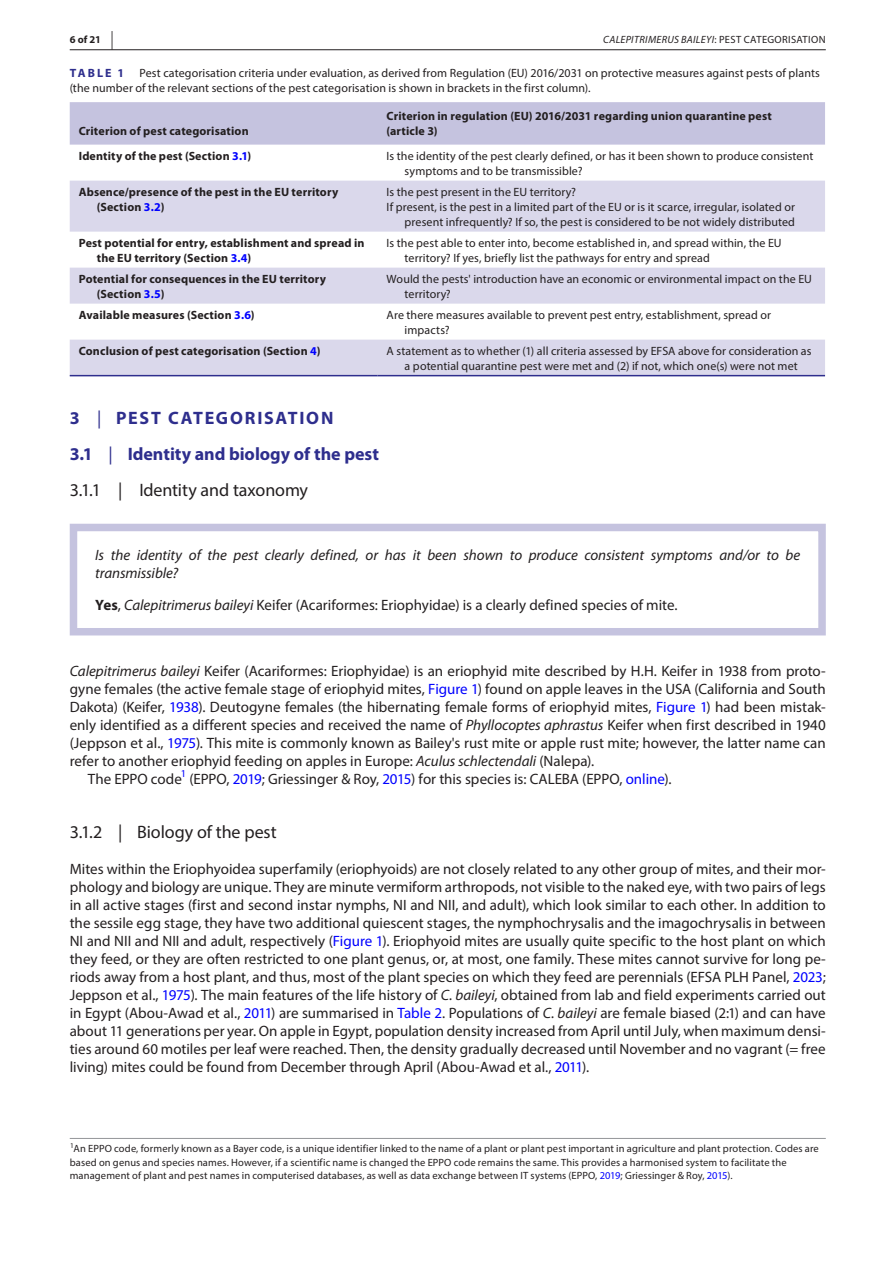
<style>
.page{position:relative;width:893px;height:1263px;background:#fff}
.page>*{position:absolute;margin:0;border:0;box-sizing:border-box;transform-origin:0 0}
.t1{font:700 18px/36px "Myriad Pro";color:#2e2e8d}
.t2{font:18px "Myriad Pro";letter-spacing:-.005em;color:#231f20}
.t3{font:15px/18px "Myriad Pro";color:#231f20;text-align:justify}
.t4{font:italic 15px/18px "Myriad Pro";color:#231f20}
.t5{font:12px/15px "Myriad Pro";letter-spacing:.01em;color:#231f20}
.t6{font:700 12px/15px "Myriad Pro";letter-spacing:.01em;color:#231f20}
.t7{font:700 12px "Myriad Pro";letter-spacing:.165em;color:#2e2e8d}
.t8{font:10.5px/13.5px "Myriad Pro";letter-spacing:.01em;color:#231f20}
.t9{font:italic 10.5px "Myriad Pro";letter-spacing:.025em;color:#231f20}
.t10{font:700 10.5px "Myriad Pro";color:#231f20}
.t11{font:10.5px "Myriad Pro";color:#00f}
.s1{font-size:18.6px}
.s2{font-style:normal}
.s3{color:#00f}
.s4{font-weight:400}
.s5{font-weight:400;color:#231f20}
.s6{font-weight:700}
.s7{font-style:italic}
</style>
<div class="page">
<hr style="left:70px;top:49px;width:756px;height:1px;background:#231f20">
<hr style="left:70px;top:1138px;width:756px;height:1px;background:#939598">
<div style="left:70px;top:102px;width:755px;height:43px;background:#c5c3df"></div>
<svg style="left:70px;top:181px;width:755px;height:194px;fill:#dad8eb"></svg>
<hr style="left:70px;top:375px;width:308px;height:1px;background:#2e2e8d">
<hr style="left:378px;top:375px;width:447px;height:1px;background:#2e2e8d">
<div style="left:70px;top:524px;width:756px;height:111px;border:8px solid #c5c3df"></div>
<p class="t10" style="left:70px;top:32px;width:45px">6 of 21 <span class="s1">|</span></p>
<p class="t9" style="left:603px;top:33px;width:224px">CALEPITRIMERUS BAILEYI<span class="s2">: PEST CATEGORISATION</span></p>
<p class="t5" style="left:70px;top:66px;width:752px;text-indent:70px">Pest categorisation criteria under evaluation, as derived from Regulation (EU) 2016/2031 on protective measures against pests of plants (the number of the relevant sections of the pest categorisation is shown in brackets in the first column).</p>
<p class="t6" style="left:79px;top:123px;width:171px">Criterion of pest categorisation</p>
<p class="t7" style="left:70px;top:66px;width:56px">TABLE 1</p>
<p class="t6" style="left:387px;top:108px;width:387px">Criterion in regulation (EU) 2016/2031 regarding union quarantine pest (article 3)</p>
<p class="t6" style="left:79px;top:148px;width:174px">Identity of the pest (Section <span class="s3">3.1</span>)</p>
<p class="t5" style="left:405px;top:148px;width:410px;text-indent:-18px">Is the identity of the pest clearly defined, or has it been shown to produce consistent symptoms and to be transmissible?</p>
<p class="t6" style="left:97px;top:184px;width:243px;text-indent:-18px">Absence/presence of the pest in the EU territory (Section <span class="s3">3.2</span>)</p>
<p class="t5" style="left:387px;top:184px;width:191px">Is the pest present in the EU territory?</p>
<p class="t5" style="left:387px;top:199px;width:410px">If present, is the pest in a limited part of the EU or is it scarce, irregular, isolated or</p>
<p class="t5" style="left:405px;top:214px;width:392px">present infrequently? If so, the pest is considered to be not widely distributed</p>
<p class="t6" style="left:97px;top:235px;width:269px;text-indent:-18px">Pest potential for entry, establishment and spread in the EU territory (Section <span class="s3">3.4</span>)</p>
<p class="t5" style="left:405px;top:235px;width:379px;text-indent:-18px">Is the pest able to enter into, become established in, and spread within, the EU territory? If yes, briefly list the pathways for entry and spread</p>
<p class="t6" style="left:97px;top:271px;width:231px;text-indent:-18px">Potential for consequences in the EU territory (Section <span class="s3">3.5</span>)</p>
<p class="t5" style="left:405px;top:271px;width:409px;text-indent:-18px">Would the pests' introduction have an economic or environmental impact on the EU territory?</p>
<p class="t6" style="left:79px;top:307px;width:177px">Available measures (Section <span class="s3">3.6</span>)</p>
<p class="t5" style="left:405px;top:307px;width:368px;text-indent:-18px">Are there measures available to prevent pest entry, establishment, spread or impacts?</p>
<p class="t6" style="left:79px;top:343px;width:243px">Conclusion of pest categorisation (Section <span class="s3">4</span>)</p>
<p class="t5" style="left:387px;top:343px;width:426px;text-align:center">A statement as to whether (1) all criteria assessed by EFSA above for consideration as a potential quarantine pest were met and (2) if not, which one(s) were not met</p>
<p class="t1" style="left:70px;top:399px;width:311px">3 <span class="s4">|</span> PEST CATEGORISATION<br>3.1 <span class="s4">|</span> Identity and biology of the pest<br><span class="s5">3.1.1 | Identity and taxonomy</span></p>
<p class="t4" style="left:95px;top:546px;width:707px">Is the identity of the pest clearly defined, or has it been shown to produce consistent symptoms and/or to be transmissible?</p>
<p class="t3" style="left:95px;top:596px;width:584px"><span class="s6">Yes</span>, <span class="s7">Calepitrimerus baileyi</span> Keifer (Acariformes: Eriophyidae) is a clearly defined species of mite.</p>
<p class="t3" style="left:70px;top:662px;width:758px"><span class="s7">Calepitrimerus baileyi</span> Keifer (Acariformes: Eriophyidae) is an eriophyid mite described by H.H. Keifer in 1938 from proto-</p>
<p class="t3" style="left:70px;top:680px;width:757px">gyne females (the active female stage of eriophyid mites, <span class="s3">Figure 1</span>) found on apple leaves in the USA (California and South</p>
<p class="t3" style="left:70px;top:698px;width:758px">Dakota) (Keifer, <span class="s3">1938</span>). Deutogyne females (the hibernating female forms of eriophyid mites, <span class="s3">Figure 1</span>) had been mistak-</p>
<p class="t3" style="left:70px;top:716px;width:758px">enly identified as a different species and received the name of <span class="s7">Phyllocoptes aphrastus</span> Keifer when first described in 1940</p>
<p class="t3" style="left:70px;top:734px;width:758px">(Jeppson et al., <span class="s3">1975</span>). This mite is commonly known as Bailey's rust mite or apple rust mite; however, the latter name can</p>
<p class="t3" style="left:70px;top:752px;width:526px">refer to another eriophyid feeding on apples in Europe: <span class="s7">Aculus schlectendali</span> (Nalepa).</p>
<p class="t3" style="left:88px;top:770px;width:96px">The EPPO code</p>
<p class="t11" style="left:181px;top:767px;width:7px">1</p>
<p class="t3" style="left:189px;top:770px;width:484px">(EPPO, <span class="s3">2019</span>; Griessinger &amp; Roy, <span class="s3">2015</span>) for this species is: CALEBA (EPPO, <span class="s3">online</span>).</p>
<p class="t2" style="left:70px;top:821px;width:208px">3.1.2 | Biology of the pest</p>
<p class="t3" style="left:70px;top:860px;width:758px">Mites within the Eriophyoidea superfamily (eriophyoids) are not closely related to any other group of mites, and their mor&shy;phology and biology are unique. They are minute vermiform arthropods, not visible to the naked eye, with two pairs of legs in all active stages (first and second instar nymphs, NI and NII, and adult), which look similar to each other. In addition to the sessile egg stage, they have two additional quiescent stages, the nymphochrysalis and the imagochrysalis in between NI and NII and NII and adult, respectively (<span class="s3">Figure 1</span>). Eriophyoid mites are usually quite specific to the host plant on which they feed, or they are often restricted to one plant genus, or, at most, one family. These mites cannot survive for long pe&shy;riods away from a host plant, and thus, most of the plant species on which they feed are perennials (EFSA PLH Panel, <span class="s3">2023</span>; Jeppson et al., <span class="s3">1975</span>). The main features of the life history of <span class="s7">C. baileyi</span>, obtained from lab and field experiments carried out in Egypt (Abou-Awad et al., <span class="s3">2011</span>) are summarised in <span class="s3">Table 2</span>. Populations of <span class="s7">C. baileyi</span> are female biased (2:1) and can have about 11 generations per year. On apple in Egypt, population density increased from April until July, when maximum densi&shy;ties around 60 motiles per leaf were reached. Then, the density gradually decreased until November and no vagrant (= free living) mites could be found from December through April (Abou-Awad et al., <span class="s3">2011</span>).</p>
<p class="t8" style="left:70px;top:1142px;width:751px"><sup>1</sup>An EPPO code, formerly known as a Bayer code, is a unique identifier linked to the name of a plant or plant pest important in agriculture and plant protection. Codes are based on genus and species names. However, if a scientific name is changed the EPPO code remains the same. This provides a harmonised system to facilitate the management of plant and pest names in computerised databases, as well as data exchange between IT systems (EPPO, <span class="s3">2019</span>; Griessinger &amp; Roy, <span class="s3">2015</span>).</p>
</div>
